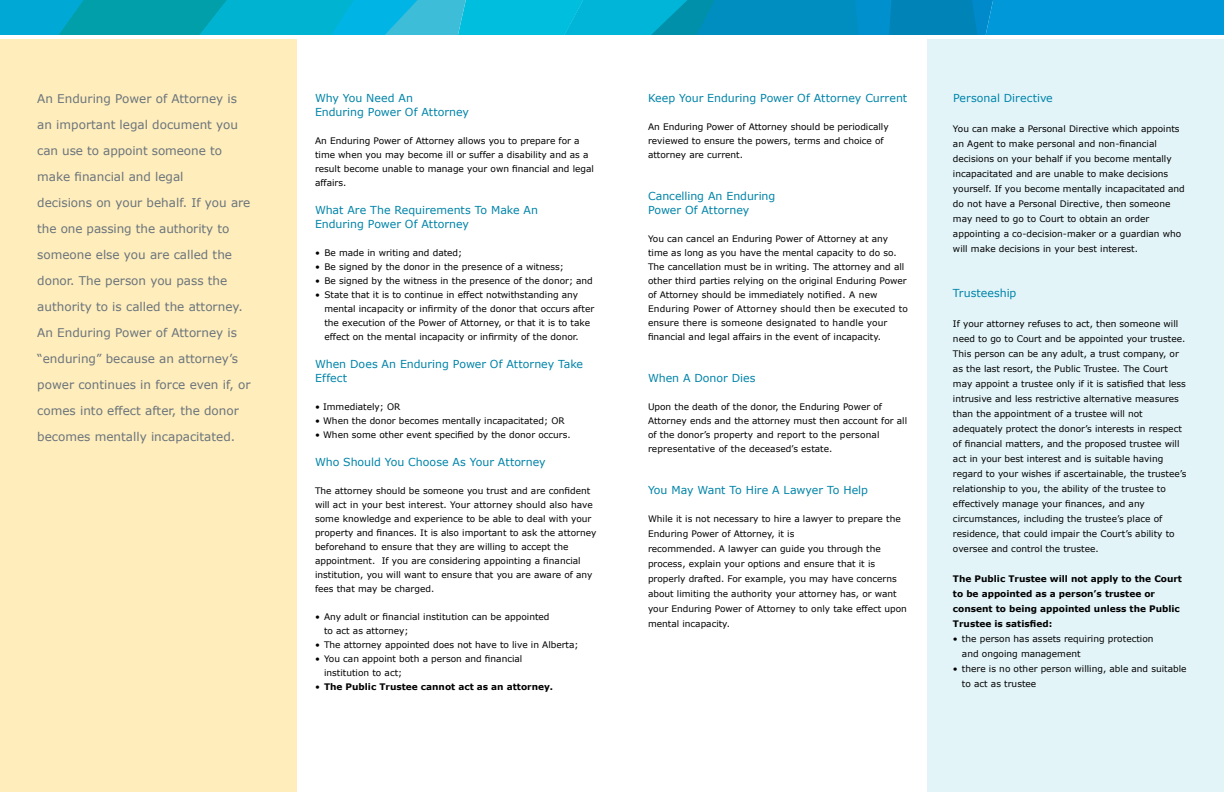
<style>
.page{position:relative;width:1224px;height:792px;background:#fff}
.page>*{position:absolute;margin:0;border:0;box-sizing:border-box;transform-origin:0 0}
.t1{font:12px/26px "Verdana";color:#6a747b}
.t2{font:11px/14px "Verdana";color:#0084a9}
.t3{font:9px/15px "Verdana";color:#000}
.t4{font:700 9px/15px "Verdana";color:#000}
.s1{font-weight:400}
</style>
<div class="page">
<svg style="left:0;top:0;width:1224px;height:35px"></svg>
<div style="left:0;top:40px;width:297px;height:752px;background:#ffedbc"></div>
<div style="left:927px;top:40px;width:297px;height:752px;background:#e3f4f9"></div>
<p class="t1" style="left:37px;top:86px;width:215px">An Enduring Power of Attorney is an important legal document you can use to appoint someone to make financial and legal<br>decisions on your behalf. If you are the one passing the authority to someone else you are called the donor. The person you pass the authority to is called the attorney.<br>An Enduring Power of Attorney is “enduring” because an attorney’s power continues in force even if, or comes into effect after, the donor becomes mentally incapacitated.</p>
<p class="t2" style="left:315px;top:91px;width:156px">Why You Need An<br>Enduring Power Of Attorney</p>
<p class="t3" style="left:315px;top:134px;width:281px;line-height:14px">An Enduring Power of Attorney allows you to prepare for a time when you may become ill or suffer a disability and as a result become unable to manage your own financial and legal affairs.</p>
<p class="t2" style="left:315px;top:203px;width:224px">What Are The Requirements To Make An<br>Enduring Power Of Attorney</p>
<p class="t3" style="left:315px;top:245px;width:149px">• Be made in writing and dated;</p>
<p class="t3" style="left:315px;top:259px;width:250px">• Be signed by the donor in the presence of a witness;</p>
<p class="t3" style="left:315px;top:273px;width:279px">• Be signed by the witness in the presence of the donor; and</p>
<p class="t3" style="left:324px;top:288px;width:271px;line-height:14px;text-indent:-9px">• State that it is to continue in effect notwithstanding any mental incapacity or infirmity of the donor that occurs after the execution of the Power of Attorney, or that it is to take effect on the mental incapacity or infirmity of the donor.</p>
<p class="t2" style="left:315px;top:357px;width:270px">When Does An Enduring Power Of Attorney Take<br>Effect</p>
<p class="t3" style="left:315px;top:399px;width:87px">• Immediately; OR</p>
<p class="t3" style="left:315px;top:413px;width:251px">• When the donor becomes mentally incapacitated; OR</p>
<p class="t3" style="left:315px;top:427px;width:257px">• When some other event specified by the donor occurs.</p>
<p class="t2" style="left:315px;top:455px;width:232px">Who Should You Choose As Your Attorney</p>
<p class="t3" style="left:315px;top:484px;width:283px;line-height:14px">The attorney should be someone you trust and are confident will act in your best interest. Your attorney should also have some knowledge and experience to be able to deal with your property and finances. It is also important to ask the attorney beforehand to ensure that they are willing to accept the appointment. If you are considering appointing a financial institution, you will want to ensure that you are aware of any fees that may be charged.</p>
<p class="t3" style="left:324px;top:610px;width:227px;line-height:14px;text-indent:-9px">• Any adult or financial institution can be appointed to act as attorney;</p>
<p class="t3" style="left:315px;top:637px;width:265px">• The attorney appointed does not have to live in Alberta;</p>
<p class="t3" style="left:324px;top:652px;width:200px;line-height:14px;text-indent:-9px">• You can appoint both a person and financial institution to act;</p>
<p class="t4" style="left:315px;top:679px;width:240px"><span class="s1">•</span> The Public Trustee cannot act as an attorney.</p>
<p class="t2" style="left:648px;top:91px;width:261px">Keep Your Enduring Power Of Attorney Current</p>
<p class="t3" style="left:648px;top:120px;width:242px;line-height:14px">An Enduring Power of Attorney should be periodically reviewed to ensure the powers, terms and choice of attorney are current.</p>
<p class="t2" style="left:648px;top:189px;width:129px">Cancelling An Enduring<br>Power Of Attorney</p>
<p class="t3" style="left:648px;top:232px;width:261px;line-height:14px">You can cancel an Enduring Power of Attorney at any time as long as you have the mental capacity to do so.<br>The cancellation must be in writing. The attorney and all other third parties relying on the original Enduring Power of Attorney should be immediately notified. A new Enduring Power of Attorney should then be executed to ensure there is someone designated to handle your financial and legal affairs in the event of incapacity.</p>
<p class="t2" style="left:648px;top:371px;width:109px">When A Donor Dies</p>
<p class="t3" style="left:648px;top:400px;width:261px;line-height:14px">Upon the death of the donor, the Enduring Power of Attorney ends and the attorney must then account for all of the donor’s property and report to the personal representative of the deceased’s estate.</p>
<p class="t2" style="left:648px;top:483px;width:222px">You May Want To Hire A Lawyer To Help</p>
<p class="t3" style="left:648px;top:511px;width:261px">While it is not necessary to hire a lawyer to prepare the Enduring Power of Attorney, it is<br>recommended. A lawyer can guide you through the process, explain your options and ensure that it is properly drafted. For example, you may have concerns about limiting the authority your attorney has, or want your Enduring Power of Attorney to only take effect upon mental incapacity.</p>
<p class="t2" style="left:953px;top:91px;width:101px">Personal Directive</p>
<p class="t3" style="left:953px;top:121px;width:233px">You can make a Personal Directive which appoints an Agent to make personal and non-financial decisions on your behalf if you become mentally incapacitated and are unable to make decisions yourself. If you become mentally incapacitated and do not have a Personal Directive, then someone may need to go to Court to obtain an order appointing a co-decision-maker or a guardian who will make decisions in your best interest.</p>
<p class="t2" style="left:953px;top:286px;width:65px">Trusteeship</p>
<p class="t3" style="left:953px;top:316px;width:235px">If your attorney refuses to act, then someone will need to go to Court and be appointed your trustee.<br>This person can be any adult, a trust company, or as the last resort, the Public Trustee. The Court may appoint a trustee only if it is satisfied that less intrusive and less restrictive alternative measures than the appointment of a trustee will not adequately protect the donor’s interests in respect of financial matters, and the proposed trustee will act in your best interest and is suitable having regard to your wishes if ascertainable, the trustee’s relationship to you, the ability of the trustee to effectively manage your finances, and any circumstances, including the trustee’s place of residence, that could impair the Court’s ability to oversee and control the trustee.</p>
<p class="t4" style="left:953px;top:571px;width:231px">The Public Trustee will not apply to the Court to be appointed as a person’s trustee or consent to being appointed unless the Public Trustee is satisfied:</p>
<p class="t3" style="left:962px;top:631px;width:193px;text-indent:-9px">• the person has assets requiring protection and ongoing management</p>
<p class="t3" style="left:962px;top:661px;width:226px;text-indent:-9px">• there is no other person willing, able and suitable to act as trustee</p>
</div>
